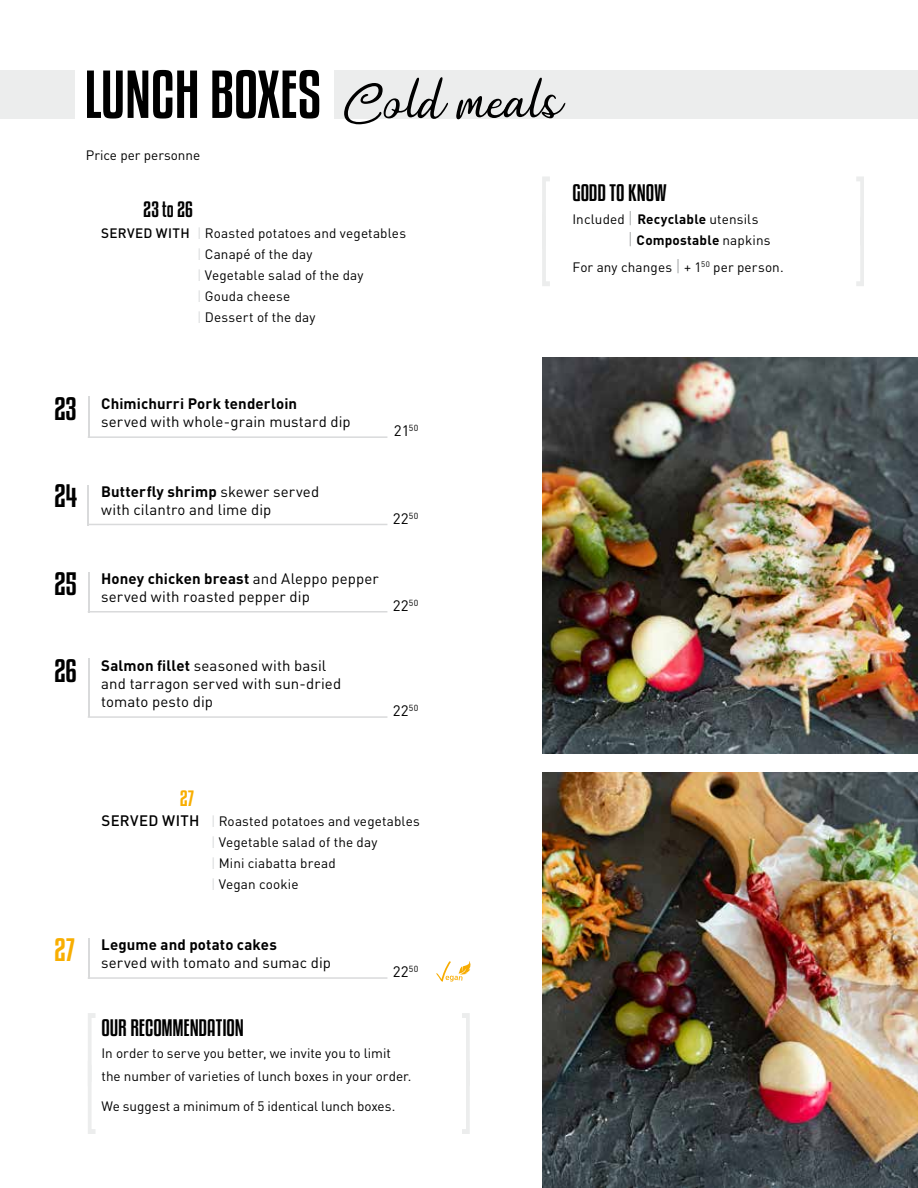
<style>
.page{position:relative;width:918px;height:1188px;background:#fff}
.page>*{position:absolute;margin:0;border:0;box-sizing:border-box;transform-origin:0 0}
.t1{font:60px "Kenyan Coffee Rg";color:#000}
.t2{font:21px "Kenyan Coffee Rg";letter-spacing:-.005em;color:#000}
.t3{font:19.5px "Kenyan Coffee Rg";color:#000}
.t4{font:19.5px "Kenyan Coffee Rg";color:#f8ae01}
.t5{font:15px/18px "DINOT";letter-spacing:.005em;color:#000}
.t6{font:13.5px/21px "DINOT";letter-spacing:.01em;color:#000}
.s1{font-family:"Vesetia";font-size:52.5px}
.s2{font-weight:500}
.s3{color:#d9dadb}
.s4{font-family:"Kenyan Coffee Rg";font-size:28.5px}
.s5{font-weight:700}
.s6{font-weight:500;font-size:15px}
.s7{font-family:"Kenyan Coffee Rg";font-size:28.5px;color:#f8ae01}
.s8{font-size:16.5px;color:#b1b3b4}
</style>
<div class="page">
<div style="left:335px;top:70px;width:583px;height:49px;background:#eceded"></div>
<div style="left:0;top:70px;width:74px;height:49px;background:#eceded"></div>
<hr style="left:88px;top:436px;width:299px;height:2px;background:#d9dadb">
<hr style="left:88px;top:524px;width:299px;height:1px;background:#d9dadb">
<hr style="left:88px;top:611px;width:299px;height:2px;background:#d9dadb">
<hr style="left:88px;top:716px;width:299px;height:2px;background:#d9dadb">
<hr style="left:88px;top:397px;width:1px;height:41px;background:#d9dadb">
<hr style="left:87px;top:485px;width:2px;height:40px;background:#d9dadb">
<hr style="left:88px;top:572px;width:1px;height:40px;background:#d9dadb">
<hr style="left:88px;top:659px;width:1px;height:58px;background:#d9dadb">
<hr style="left:88px;top:938px;width:1px;height:40px;background:#d9dadb">
<hr style="left:88px;top:977px;width:299px;height:2px;background:#d9dadb">
<svg style="left:856px;top:176px;width:8px;height:110px"></svg>
<svg style="left:542px;top:176px;width:8px;height:110px"></svg>
<svg style="left:436px;top:961px;width:35px;height:21px"></svg>
<svg style="left:462px;top:1013px;width:8px;height:121px"></svg>
<svg style="left:88px;top:1013px;width:8px;height:121px"></svg>
<img style="left:542px;top:773px;width:376px;height:415px">
<img style="left:542px;top:358px;width:376px;height:396px">
<h1 class="t1" style="left:84px;top:54px;width:478px">LUNCH BOXES <span class="s1">Cold meals</span></h1>
<p class="t6" style="left:86px;top:143px;width:116px">Price per personne</p>
<h3 class="t3" style="left:143px;top:196px;width:51px">23 to 26</h3>
<p class="t6" style="left:197px;top:222px;width:211px;text-indent:-96px"><span class="s2">SERVED WITH</span> <span class="s3">|</span> Roasted potatoes and vegetables <span class="s3">|</span> Canapé of the day<br><span class="s3">|</span> Vegetable salad of the day<br><span class="s3">|</span> Gouda cheese<br><span class="s3">|</span> Dessert of the day</p>
<p class="t5" style="left:101px;top:394px;width:251px;text-indent:-47px"><span class="s4">23</span> <span class="s5">Chimichurri Pork tenderloin<br></span>served with whole-grain mustard dip</p>
<p class="t5" style="left:54px;top:481px;width:267px;text-align:center"><span class="s4">24</span> <span class="s5">Butterfly shrimp</span> skewer served with cilantro and lime dip</p>
<p class="t5" style="left:394px;top:421px;width:26px">21<sup>50</sup></p>
<p class="t5" style="left:393px;top:508px;width:27px">22<sup>50</sup></p>
<p class="t5" style="left:101px;top:569px;width:279px;text-indent:-47px"><span class="s4">25</span> <span class="s5">Honey chicken breast</span> and Aleppo pepper served with roasted pepper dip</p>
<p class="t5" style="left:393px;top:596px;width:27px">22<sup>50</sup></p>
<p class="t5" style="left:101px;top:656px;width:241px;text-indent:-47px"><span class="s4">26</span> <span class="s5">Salmon fillet</span> seasoned with basil and tarragon served with sun-dried tomato pesto dip</p>
<p class="t5" style="left:393px;top:701px;width:27px">22<sup>50</sup></p>
<h3 class="t4" style="left:180px;top:785px;width:16px">27</h3>
<p class="t6" style="left:211px;top:810px;width:210px;text-indent:-109px"><span class="s6">SERVED WITH</span> <span class="s3">|</span> Roasted potatoes and vegetables <span class="s3">|</span> Vegetable salad of the day<br><span class="s3">|</span> Mini ciabatta bread<br><span class="s3">|</span> Vegan cookie</p>
<p class="t5" style="left:101px;top:935px;width:231px;text-indent:-47px"><span class="s7">27</span> <span class="s5">Legume and potato cakes<br></span>served with tomato and sumac dip</p>
<p class="t5" style="left:393px;top:962px;width:27px">22<sup>50</sup></p>
<h2 class="t2" style="left:102px;top:1013px;width:144px">OUR RECOMMENDATION</h2>
<p class="t6" style="left:102px;top:1041px;width:311px;line-height:22.5px">In order to serve you better, we invite you to limit the number of varieties of lunch boxes in your order.</p>
<p class="t6" style="left:102px;top:1095px;width:295px">We suggest a minimum of 5 identical lunch boxes.</p>
<h2 class="t2" style="left:572px;top:179px;width:96px">GODD TO KNOW</h2>
<p class="t6" style="left:628px;top:207px;width:144px;text-indent:-56px">Included <span class="s8">|</span> <span class="s5">Recyclable</span> utensils<br><span class="s8">|</span> <span class="s5">Compostable</span> napkins</p>
<p class="t6" style="left:572px;top:255px;width:213px">For any changes <span class="s8">|</span> + 1<sup>50</sup> per person.</p>
</div>
